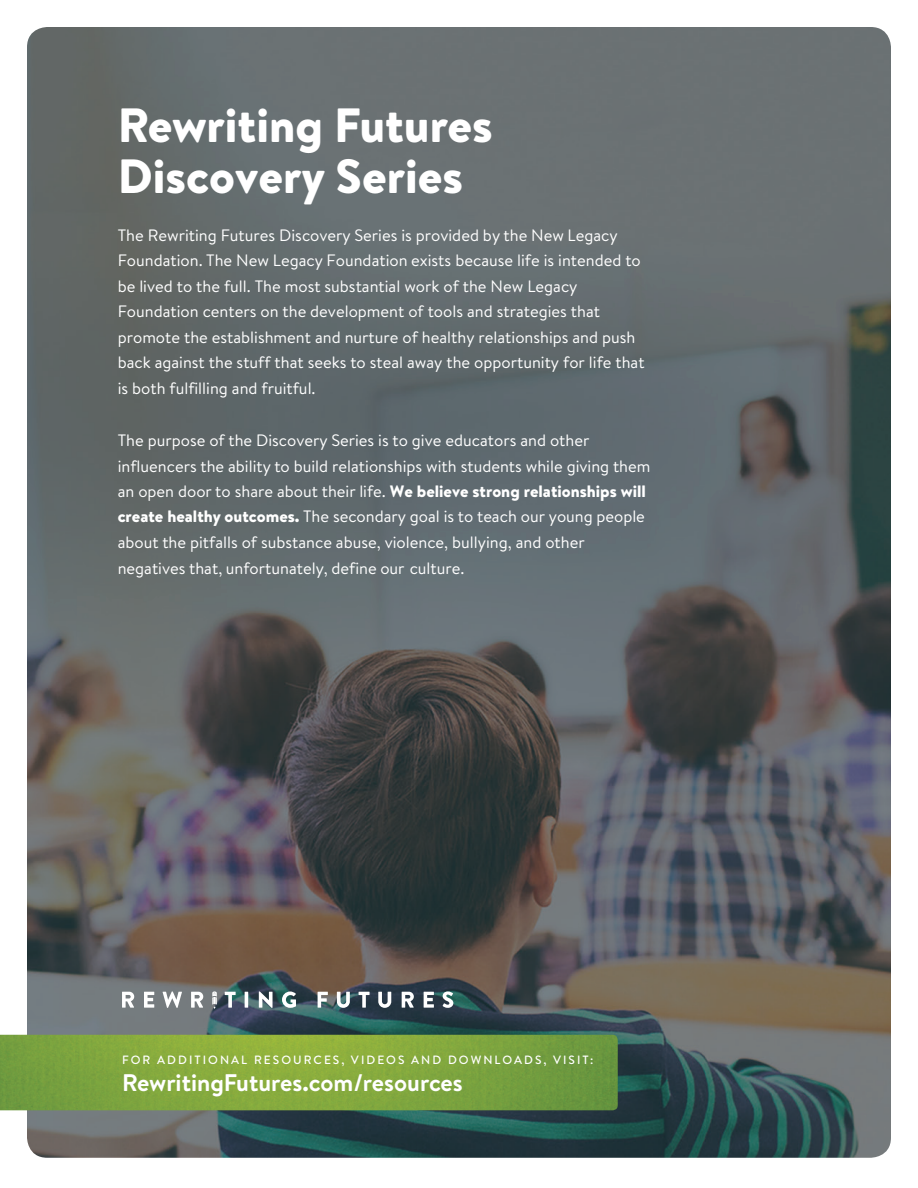
<style>
.page{position:relative;width:918px;height:1188px;background:#fff}
.page>*{position:absolute;margin:0;border:0;box-sizing:border-box;transform-origin:0 0}
.t1{font:900 48px/51px "Brandon Text";color:#fff}
.t2{font:700 24px "Brandon Text";color:#fff}
.t3{font:16.5px/25.5px "Brandon Text";color:#fff}
.t4{font:500 12px "Brandon Text";letter-spacing:.17em;color:#fff}
.s1{font-weight:900}
</style>
<div class="page">
<img style="left:27px;top:27px;width:864px;height:1131px">
<img style="left:0;top:1035px;width:618px;height:75px">
<svg style="left:122px;top:992px;width:12px;height:16px"></svg>
<svg style="left:144px;top:992px;width:10px;height:16px"></svg>
<svg style="left:163px;top:991px;width:19px;height:17px"></svg>
<svg style="left:191px;top:992px;width:12px;height:16px"></svg>
<svg style="left:225px;top:992px;width:11px;height:16px"></svg>
<hr style="left:245px;top:992px;width:3px;height:16px;background:#fff">
<svg style="left:259px;top:991px;width:14px;height:17px"></svg>
<svg style="left:282px;top:992px;width:14px;height:16px"></svg>
<svg style="left:318px;top:992px;width:10px;height:16px"></svg>
<svg style="left:337px;top:992px;width:13px;height:16px"></svg>
<svg style="left:359px;top:992px;width:11px;height:16px"></svg>
<svg style="left:378px;top:992px;width:13px;height:16px"></svg>
<svg style="left:402px;top:992px;width:12px;height:16px"></svg>
<svg style="left:424px;top:992px;width:10px;height:16px"></svg>
<svg style="left:443px;top:991px;width:10px;height:17px"></svg>
<svg style="left:212px;top:991px;width:5px;height:18px"></svg>
<p class="t1" style="left:118px;top:99px;width:377px">Rewriting Futures<br>Discovery Series</p>
<p class="t3" style="left:118px;top:222px;width:528px">The Rewriting Futures Discovery Series is provided by the New Legacy Foundation. The New Legacy Foundation exists because life is intended to be lived to the full. The most substantial work of the New Legacy Foundation centers on the development of tools and strategies that promote the establishment and nurture of healthy relationships and push back against the stuff that seeks to steal away the opportunity for life that is both fulfilling and fruitful.</p>
<p class="t3" style="left:118px;top:427px;width:534px">The purpose of the Discovery Series is to give educators and other influencers the ability to build relationships with students while giving them an open door to share about their life. <span class="s1">We believe strong relationships will create healthy outcomes.</span> The secondary goal is to teach our young people about the pitfalls of substance abuse, violence, bullying, and other negatives that, unfortunately, define our culture.</p>
<p class="t4" style="left:122px;top:1052px;width:473px">FOR ADDITIONAL RESOURCES, VIDEOS AND DOWNLOADS, VISIT:</p>
<p class="t2" style="left:122px;top:1066px;width:342px">RewritingFutures.com/resources</p>
</div>
